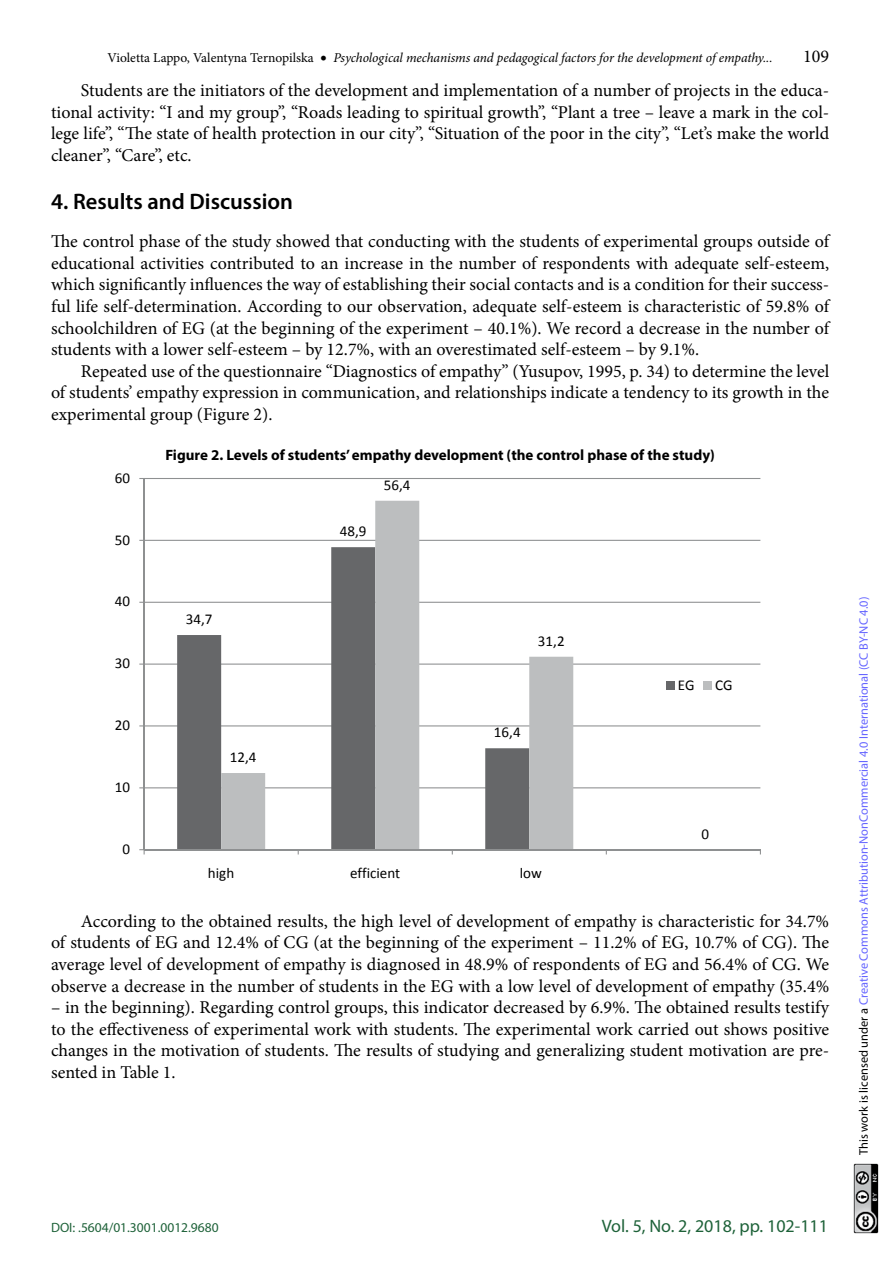
<style>
.page{position:relative;width:893px;height:1263px;background:#fff}
.page>*{position:absolute;margin:0;border:0;box-sizing:border-box;transform-origin:0 0}
.t1{font:600 22.5px "Myriad Pro";color:#000}
.t2{font:18px/21.6px "Minion Pro";color:#000;text-align:justify}
.t3{font:18px "Myriad Pro";color:#1e6239}
.t4{font:700 15px "Myriad Pro";color:#000}
.t5{font:15px "Calibri";color:#000}
.t6{font:italic 13.5px "Minion Pro";letter-spacing:-.005em;color:#000}
.t7{font:13.5px "Myriad Pro";color:#1e6239}
.t8{font:12.45px "Myriad Pro";color:#66f}
.s1{font-style:normal}
.s2{color:#000}
</style>
<div class="page">
<img style="left:853px;top:1163px;width:26px;height:70px">
<hr style="left:144px;top:787px;width:616px;height:1px;background:#8e9091">
<hr style="left:144px;top:725px;width:616px;height:1px;background:#8e9091">
<hr style="left:144px;top:663px;width:616px;height:2px;background:#8e9091">
<hr style="left:144px;top:602px;width:616px;height:1px;background:#8e9091">
<hr style="left:144px;top:540px;width:616px;height:1px;background:#8e9091">
<hr style="left:144px;top:478px;width:616px;height:1px;background:#8e9091">
<svg style="left:177px;top:601px;width:44px;height:248px;background:#7b7c7d"></svg>
<svg style="left:221px;top:501px;width:352px;height:348px"></svg>
<hr style="left:144px;top:478px;width:1px;height:372px;background:#8e9091">
<hr style="left:144px;top:849px;width:616px;height:1px;background:#8e9091">
<svg style="left:139px;top:849px;width:6px;height:5px"></svg>
<div style="left:666px;top:681px;width:8px;height:8px;background:#666769"></div>
<div style="left:704px;top:681px;width:8px;height:8px;background:#bcbebf"></div>
<p class="t6" style="left:108px;top:48px;width:666px"><span class="s1">Violetta Lappo, Valentyna Ternopilska</span> • Psychological mechanisms and pedagogical factors for the development of empathy...</p>
<p class="t2" style="left:803px;top:46px;width:27px">109</p>
<p class="t2" style="left:51px;top:80px;width:780px;text-indent:30px">Students are the initiators of the development and implementation of a number of projects in the educa&shy;tional activity: “I and my group”, “Roads leading to spiritual growth”, “Plant a tree – leave a mark in the col&shy;lege life”, “The state of health protection in our city”, “Situation of the poor in the city”, “Let’s make the world cleaner”, “Care”, etc.</p>
<p class="t1" style="left:51px;top:188px;width:244px">4. Results and Discussion</p>
<p class="t2" style="left:51px;top:231px;width:780px">The control phase of the study showed that conducting with the students of experimental groups outside of educational activities contributed to an increase in the number of respondents with adequate self-esteem, which significantly influences the way of establishing their social contacts and is a condition for their success&shy;ful life self-determination. According to our observation, adequate self-esteem is characteristic of 59.8% of schoolchildren of EG (at the beginning of the experiment – 40.1%). We record a decrease in the number of students with a lower self-esteem – by 12.7%, with an overestimated self-esteem – by 9.1%.</p>
<p class="t2" style="left:51px;top:360px;width:780px;text-indent:30px">Repeated use of the questionnaire “Diagnostics of empathy” (Yusupov, 1995, p. 34) to determine the level of students’ empathy expression in communication, and relationships indicate a tendency to its growth in the experimental group (Figure 2).</p>
<p class="t4" style="left:165px;top:445px;width:551px">Figure 2. Levels of students’ empathy development (the control phase of the study)</p>
<p class="t5" style="left:115px;top:467px;width:17px">60</p>
<p class="t5" style="left:115px;top:529px;width:17px">50</p>
<p class="t5" style="left:115px;top:591px;width:17px">40</p>
<p class="t5" style="left:115px;top:653px;width:17px">30</p>
<p class="t5" style="left:115px;top:715px;width:17px">20</p>
<p class="t5" style="left:115px;top:777px;width:17px">10</p>
<p class="t5" style="left:123px;top:838px;width:9px">0</p>
<p class="t5" style="left:186px;top:609px;width:28px">34,7</p>
<p class="t5" style="left:230px;top:747px;width:28px">12,4</p>
<p class="t5" style="left:340px;top:521px;width:28px">48,9</p>
<p class="t5" style="left:384px;top:475px;width:28px">56,4</p>
<p class="t5" style="left:538px;top:630px;width:28px">31,2</p>
<p class="t5" style="left:494px;top:722px;width:28px">16,4</p>
<p class="t5" style="left:208px;top:862px;width:28px">high</p>
<p class="t5" style="left:350px;top:862px;width:52px">efficient</p>
<p class="t5" style="left:520px;top:862px;width:24px">low</p>
<p class="t5" style="left:678px;top:674px;width:18px">EG</p>
<p class="t5" style="left:715px;top:674px;width:19px">CG</p>
<p class="t5" style="left:702px;top:823px;width:9px">0</p>
<p class="t2" style="left:51px;top:910px;width:780px;text-indent:30px">According to the obtained results, the high level of development of empathy is characteristic for 34.7% of students of EG and 12.4% of CG (at the beginning of the experiment – 11.2% of EG, 10.7% of CG). The average level of development of empathy is diagnosed in 48.9% of respondents of EG and 56.4% of CG. We observe a decrease in the number of students in the EG with a low level of development of empathy (35.4%</p>
<p class="t2" style="left:51px;top:997px;width:780px">– in the beginning). Regarding control groups, this indicator decreased by 6.9%. The obtained results testify to the effectiveness of experimental work with students. The experimental work carried out shows positive changes in the motivation of students. The results of studying and generalizing student motivation are pre&shy;sented in Table 1.</p>
<p class="t7" style="left:51px;top:1219px;width:169px">DOI: .5604/01.3001.0012.9680</p>
<p class="t3" style="left:602px;top:1215px;width:228px">Vol. 5, No. 2, 2018, pp. 102-111</p>
<p class="t8" style="left:856px;top:1155px;width:560px;rotate:-90deg"><span class="s2">This work is licensed under a</span> Creative Commons Attribution-NonCommercial 4.0 International (CC BY-NC 4.0)</p>
</div>
